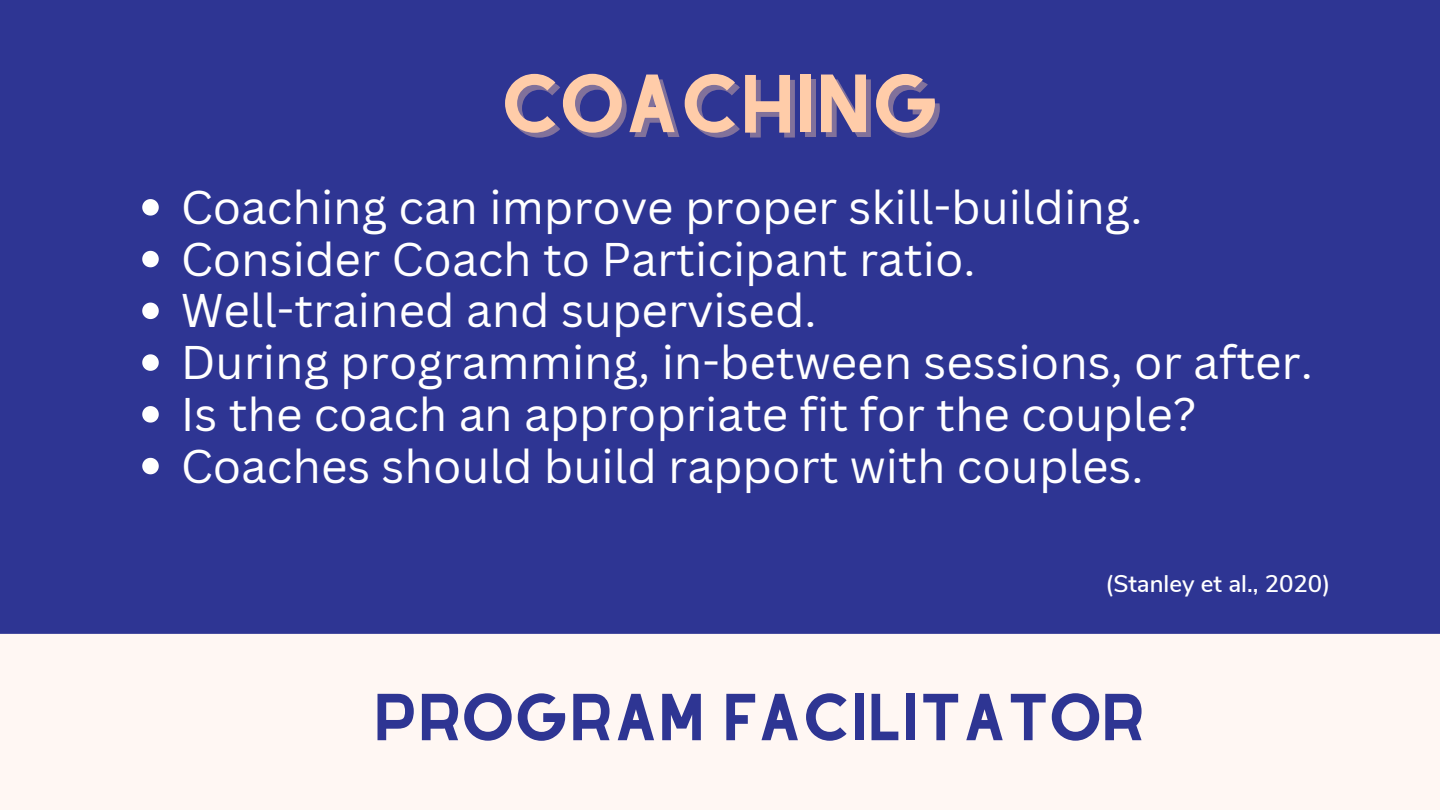
<style>
.page{position:relative;width:1440px;height:810px;background:#2e3593}
.page>*{position:absolute;margin:0;border:0;box-sizing:border-box;transform-origin:0 0}
.t1{font:72px "Alyssum Sans";color:#ffcca9}
.t2{font:58px "Alyssum Sans";color:#2e3593}
.t3{font:46px "Canva Sans";color:#fff}
.t4{font:600 24px "Nunito Sans";color:#fff}
</style>
<div class="page">
<div style="left:0;top:633px;width:1440px;height:177px;background:#fff7f3"></div>
<svg style="left:142px;top:199px;width:17px;height:17px"></svg>
<svg style="left:142px;top:251px;width:17px;height:16px"></svg>
<svg style="left:142px;top:303px;width:17px;height:16px"></svg>
<svg style="left:142px;top:354px;width:17px;height:17px"></svg>
<svg style="left:142px;top:406px;width:17px;height:17px"></svg>
<svg style="left:142px;top:458px;width:17px;height:16px"></svg>
<p class="t1" style="left:500px;top:60px;width:441px">COACHING</p>
<p class="t3" style="left:181px;top:175px;width:963px">Coaching can improve proper skill-building.</p>
<p class="t3" style="left:181px;top:226px;width:796px">Consider Coach to Participant ratio.</p>
<p class="t3" style="left:181px;top:278px;width:638px">Well-trained and supervised.</p>
<p class="t3" style="left:181px;top:330px;width:1134px">During programming, in-between sessions, or after.</p>
<p class="t3" style="left:181px;top:382px;width:1017px">Is the coach an appropriate fit for the couple?</p>
<p class="t3" style="left:181px;top:433px;width:964px">Coaches should build rapport with couples.</p>
<p class="t4" style="left:1105px;top:568px;width:226px">(Stanley et al., 2020)</p>
<p class="t2" style="left:373px;top:682px;width:774px">PROGRAM FACILITATOR</p>
</div>
